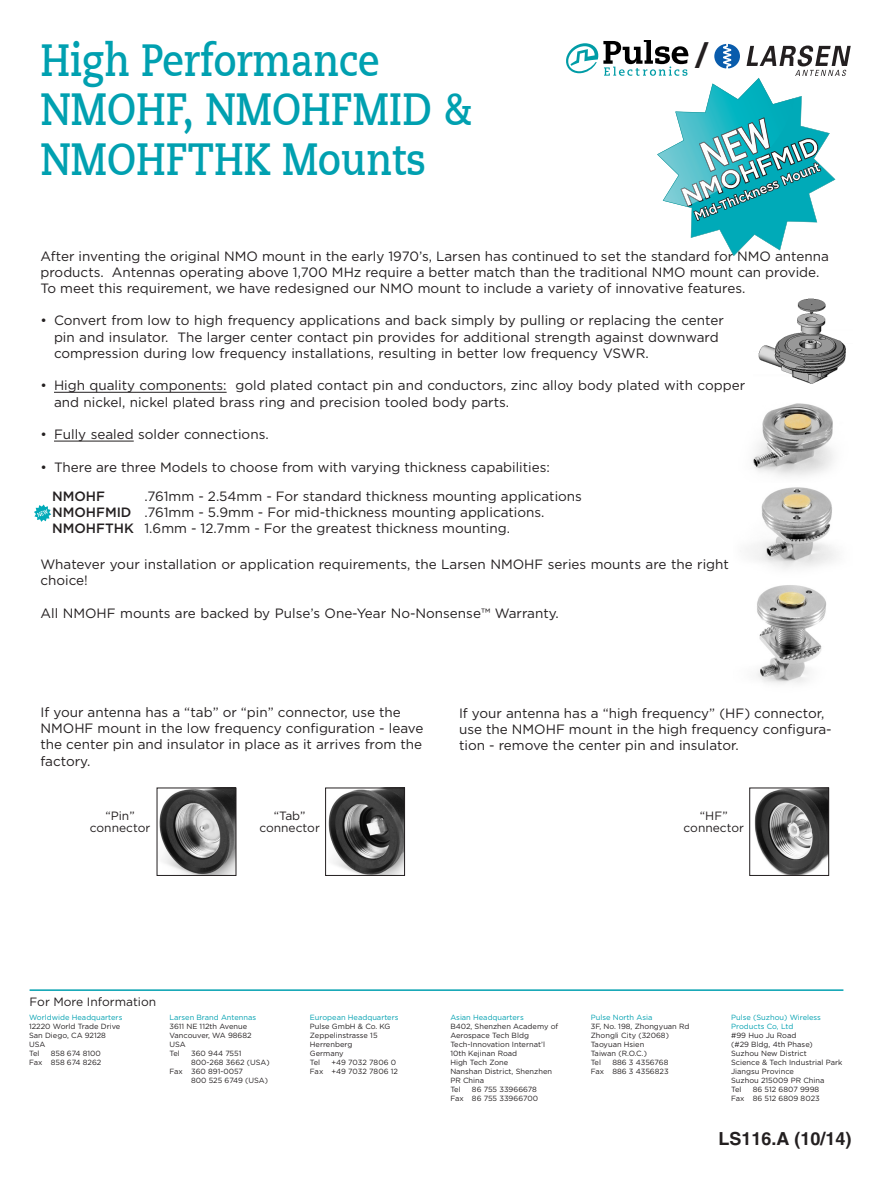
<style>
.page{position:relative;width:893px;height:1188px;background:#fff}
.page>*{position:absolute;margin:0;border:0;box-sizing:border-box;transform-origin:0 0}
.t1{font:700 45px/49.5px "Caecilia LT";color:#00a0b0;scale:.85 1}
.t2{font:700 36px "Univers";color:#231f20}
.t3{font:700 18px "Helvetica";color:#231f20}
.t4{font:13.5px/16.2px "Gotham";color:#231f20}
.t5{font:500 13.5px/16.2px "Gotham";color:#231f20}
.t6{font:12px/12px "Gotham";color:#231f20;text-align:center}
.t7{font:7.5px/9px "Gotham";color:#231f20}
.t8{font:7.5px/9px "Gotham";color:#00a0b0}
</style>
<div class="page">
<svg style="left:566px;top:40px;width:285px;height:216px"></svg>
<hr style="left:54px;top:392px;width:173px;height:1px;background:#231f20">
<hr style="left:54px;top:441px;width:80px;height:1px;background:#231f20">
<img style="left:757px;top:585px;width:70px;height:99px">
<img style="left:758px;top:298px;width:88px;height:86px">
<img style="left:159px;top:790px;width:75px;height:84px">
<div style="left:157px;top:788px;width:79px;height:88px;border:1px solid #231f20"></div>
<img style="left:328px;top:790px;width:75px;height:84px">
<div style="left:325px;top:788px;width:80px;height:88px;border:1px solid #231f20"></div>
<img style="left:755px;top:790px;width:72px;height:84px">
<div style="left:749px;top:788px;width:80px;height:88px;border:1px solid #231f20"></div>
<img style="left:752px;top:403px;width:82px;height:74px">
<img style="left:751px;top:487px;width:85px;height:82px">
<hr style="left:30px;top:989px;width:813px;height:2px;background:#00a0b0">
<svg style="left:34px;top:505px;width:17px;height:17px"></svg>
<h1 class="t1" style="left:40px;top:36px;width:510px">High Performance<br>NMOHF, NMOHFMID &amp;<br>NMOHFTHK Mounts</h1>
<h2 class="t2" style="left:694px;top:34px;width:17px">/</h2>
<p class="t4" style="left:40px;top:247px;width:790px">After inventing the original NMO mount in the early 1970’s, Larsen has continued to set the standard for NMO antenna products. Antennas operating above 1,700 MHz require a better match than the traditional NMO mount can provide.<br>To meet this requirement, we have redesigned our NMO mount to include a variety of innovative features.</p>
<p class="t4" style="left:54px;top:312px;width:671px;text-indent:-14px">• Convert from low to high frequency applications and back simply by pulling or replacing the center pin and insulator. The larger center contact pin provides for additional strength against downward compression during low frequency installations, resulting in better low frequency VSWR.</p>
<p class="t4" style="left:54px;top:377px;width:693px;text-indent:-14px">• High quality components: gold plated contact pin and conductors, zinc alloy body plated with copper and nickel, nickel plated brass ring and precision tooled body parts.</p>
<p class="t4" style="left:40px;top:426px;width:230px">• Fully sealed solder connections.</p>
<p class="t4" style="left:40px;top:459px;width:511px">• There are three Models to choose from with varying thickness capabilities:</p>
<p class="t5" style="left:52px;top:488px;width:83px">NMOHF<br>NMOHFMID<br>NMOHFTHK</p>
<p class="t4" style="left:144px;top:487px;width:439px">.761mm - 2.54mm - For standard thickness mounting applications .761mm - 5.9mm - For mid-thickness mounting applications.<br>1.6mm - 12.7mm - For the greatest thickness mounting.</p>
<p class="t4" style="left:40px;top:556px;width:690px">Whatever your installation or application requirements, the Larsen NMOHF series mounts are the right choice!</p>
<p class="t4" style="left:40px;top:605px;width:520px">All NMOHF mounts are backed by Pulse’s One-Year No-Nonsense™ Warranty.</p>
<p class="t4" style="left:40px;top:704px;width:384px">If your antenna has a “tab” or “pin” connector, use the NMOHF mount in the low frequency configuration - leave the center pin and insulator in place as it arrives from the factory.</p>
<p class="t4" style="left:459px;top:705px;width:374px">If your antenna has a “high frequency” (HF) connector, use the NMOHF mount in the high frequency configura&shy;tion - remove the center pin and insulator.</p>
<p class="t6" style="left:90px;top:809px;width:62px">“Pin” connector</p>
<p class="t6" style="left:259px;top:809px;width:62px">“Tab” connector</p>
<p class="t6" style="left:684px;top:810px;width:62px">“HF” connector</p>
<p class="t6" style="left:30px;top:996px;width:128px">For More Information</p>
<p class="t8" style="left:29px;top:1012px;width:95px">Worldwide Headquarters</p>
<p class="t7" style="left:29px;top:1021px;width:93px">12220 World Trade Drive<br>San Diego, CA 92128<br>USA<br>Tel</p>
<p class="t7" style="left:29px;top:1048px;width:74px;text-align:right">858 674 8100<br>Fax 858 674 8262</p>
<p class="t8" style="left:169px;top:1012px;width:88px">Larsen Brand Antennas</p>
<p class="t7" style="left:169px;top:1021px;width:84px">3611 NE 112th Avenue<br>Vancouver, WA 98682<br>USA<br>Tel</p>
<p class="t7" style="left:191px;top:1048px;width:52px">360 944 7551</p>
<p class="t7" style="left:191px;top:1057px;width:80px">800-268 3662 (USA)</p>
<p class="t7" style="left:169px;top:1066px;width:75px">Fax 360 891-0057</p>
<p class="t7" style="left:191px;top:1075px;width:78px">800 525 6749 (USA)</p>
<p class="t8" style="left:310px;top:1012px;width:90px">European Headquarters</p>
<p class="t7" style="left:310px;top:1021px;width:82px">Pulse GmbH &amp; Co. KG<br>Zeppelinstrasse 15<br>Herrenberg<br>Germany<br>Tel</p>
<p class="t7" style="left:310px;top:1057px;width:90px;text-align:right">+49 7032 7806 0<br>Fax +49 7032 7806 12</p>
<p class="t8" style="left:450px;top:1012px;width:75px">Asian Headquarters</p>
<p class="t7" style="left:450px;top:1021px;width:109px">B402, Shenzhen Academy of<br>Aerospace Tech Bldg<br>Tech-Innovation Internat’l<br>10th Kejinan Road<br>High Tech Zone<br>Nanshan District, Shenzhen<br>PR China<br>Tel</p>
<p class="t7" style="left:450px;top:1084px;width:89px;text-align:right">86 755 33966678<br>Fax 86 755 33966700</p>
<p class="t8" style="left:591px;top:1012px;width:63px">Pulse North Asia</p>
<p class="t7" style="left:591px;top:1021px;width:100px">3F, No. 198, Zhongyuan Rd<br>Zhongli City (32068)<br>Taoyuan Hsien<br>Taiwan (R.O.C.)<br>Tel</p>
<p class="t7" style="left:591px;top:1057px;width:79px;text-align:right">886 3 4356768<br>Fax 886 3 4356823</p>
<p class="t8" style="left:731px;top:1012px;width:91px">Pulse (Suzhou) Wireless<br>Products Co, Ltd</p>
<p class="t7" style="left:731px;top:1030px;width:113px">#99 Huo Ju Road<br>(#29 Bldg, 4th Phase)<br>Suzhou New District<br>Science &amp; Tech Industrial Park<br>Jiangsu Province<br>Suzhou 215009 PR China<br>Tel</p>
<p class="t7" style="left:731px;top:1084px;width:90px;text-align:right">86 512 6807 9998<br>Fax 86 512 6809 8023</p>
<h3 class="t3" style="left:718px;top:1128px;width:135px">LS116.A (10/14)</h3>
</div>
